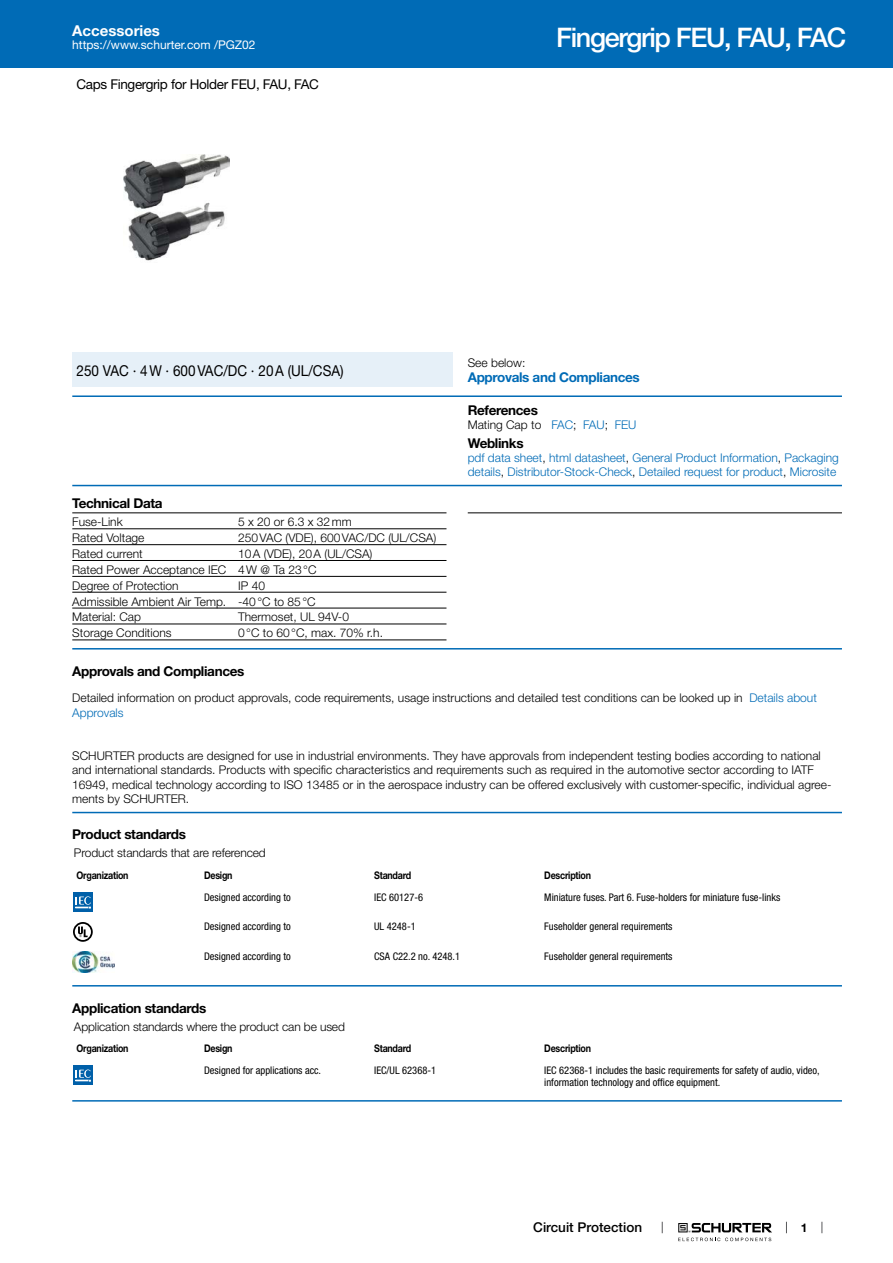
<style>
.page{position:relative;width:893px;height:1263px;background:#fff}
.page>*{position:absolute;margin:0;border:0;box-sizing:border-box;transform-origin:0 0}
.t1{font:500 27px "Helvetica Neue LT";letter-spacing:-.05em;color:#fff}
.t2{font:15px "Helvetica Neue LT";color:#000;scale:.9 1}
.t3{font:700 15px "Helvetica Neue LT";color:#fff}
.t4{font:700 13.5px "Helvetica Neue LT";letter-spacing:-.025em;color:#000}
.t5{font:13.5px "Helvetica Neue LT";letter-spacing:-.025em;color:#000}
.t6{font:700 13.5px "Helvetica Neue LT";letter-spacing:-.025em;color:#006bb6}
.t7{font:500 13.5px "Helvetica Neue LT";color:#000}
.t8{font:300 12px/15.9px "Helvetica Neue LT";color:#000}
.t9{font:300 12px/14.4px "Helvetica Neue LT";color:#006bb6}
.t10{font:12px "Helvetica Neue LT";color:#fff}
.t11{font:700 12px "Helvetica Neue LT";color:#000}
.t12{font:condensed 10.5px/12.6px "Helvetica Neue LT";color:#000}
.t13{font:700 10.5px "Helvetica Neue LT";letter-spacing:-.025em;color:#000;scale:.85 1}
.s1{color:#006bb6}
.s2{color:#000}
</style>
<div class="page">
<svg style="left:678px;top:1223px;width:94px;height:18px"></svg>
<div style="left:0;top:0;width:893px;height:68px;background:#006bb6"></div>
<img style="left:123px;top:154px;width:107px;height:107px">
<div style="left:72px;top:353px;width:381px;height:34px;background:#e6f0f8"></div>
<hr style="left:72px;top:395px;width:770px;height:2px;background:#006bb6">
<hr style="left:72px;top:485px;width:770px;height:1px;background:#006bb6">
<hr style="left:72px;top:512px;width:374px;height:1px;background:#000">
<hr style="left:72px;top:528px;width:374px;height:1px;background:#000">
<hr style="left:72px;top:544px;width:374px;height:1px;background:#000">
<hr style="left:72px;top:560px;width:374px;height:1px;background:#000">
<hr style="left:72px;top:576px;width:374px;height:1px;background:#000">
<hr style="left:72px;top:592px;width:374px;height:1px;background:#000">
<hr style="left:72px;top:608px;width:374px;height:1px;background:#000">
<hr style="left:72px;top:624px;width:374px;height:1px;background:#000">
<hr style="left:72px;top:639px;width:374px;height:1px;background:#000">
<hr style="left:468px;top:512px;width:374px;height:1px;background:#000">
<hr style="left:72px;top:648px;width:770px;height:1px;background:#006bb6">
<hr style="left:72px;top:812px;width:770px;height:1px;background:#006bb6">
<div style="left:73px;top:892px;width:20px;height:20px;background:#0060a9"></div>
<svg style="left:75px;top:896px;width:16px;height:13px"></svg>
<svg style="left:73px;top:922px;width:20px;height:20px"></svg>
<img style="left:72px;top:951px;width:42px;height:21px">
<hr style="left:72px;top:985px;width:770px;height:1px;background:#006bb6">
<svg style="left:73px;top:1065px;width:20px;height:1px"></svg>
<div style="left:73px;top:1066px;width:20px;height:19px;background:#0060a9"></div>
<svg style="left:75px;top:1069px;width:16px;height:13px"></svg>
<hr style="left:72px;top:1100px;width:770px;height:1px;background:#006bb6">
<p class="t3" style="left:72px;top:21px;width:89px">Accessories</p>
<p class="t10" style="left:72px;top:38px;width:185px">https://www.schurter.com /PGZ02</p>
<p class="t5" style="left:77px;top:76px;width:244px">Caps Fingergrip for Holder FEU, FAU, FAC</p>
<h1 class="t1" style="left:556px;top:21px;width:292px">Fingergrip FEU, FAU, FAC</h1>
<p class="t2" style="left:77px;top:362px;width:298px">250 VAC · 4W · 600VAC/DC · 20A (UL/CSA)</p>
<p class="t4" style="left:72px;top:495px;width:92px">Technical Data</p>
<p class="t8" style="left:72px;top:514px;width:52px">Fuse-Link</p>
<p class="t8" style="left:238px;top:514px;width:115px">5 x 20 or 6.3 x 32mm</p>
<p class="t8" style="left:72px;top:530px;width:74px">Rated Voltage</p>
<p class="t8" style="left:238px;top:530px;width:200px">250VAC (VDE), 600VAC/DC (UL/CSA)</p>
<p class="t8" style="left:72px;top:545px;width:72px">Rated current</p>
<p class="t8" style="left:72px;top:545px;width:302px;text-indent:166px">10A (VDE), 20A (UL/CSA)<br>Rated Power Acceptance IEC 4W @ Ta 23°C<br>Degree of Protection</p>
<p class="t8" style="left:72px;top:577px;width:245px;text-indent:166px">IP 40<br>Admissible Ambient Air Temp. -40°C to 85°C<br>Material: Cap</p>
<p class="t8" style="left:238px;top:609px;width:112px">Thermoset, UL 94V-0</p>
<p class="t8" style="left:468px;top:354px;width:59px">See below:</p>
<p class="t6" style="left:468px;top:368px;width:174px">Approvals and Compliances</p>
<p class="t4" style="left:468px;top:402px;width:72px">References</p>
<p class="t8" style="left:468px;top:416px;width:170px">Mating Cap to <span class="s1">FAC</span>; <span class="s1">FAU</span>; <span class="s1">FEU</span></p>
<p class="t4" style="left:468px;top:435px;width:57px">Weblinks</p>
<p class="t9" style="left:468px;top:450px;width:372px">pdf data sheet<span class="s2">,</span> html datasheet<span class="s2">,</span> General Product Information<span class="s2">,</span> Packaging details<span class="s2">,</span> Distributor-Stock-Check<span class="s2">,</span> Detailed request for product<span class="s2">,</span> Microsite</p>
<p class="t8" style="left:72px;top:625px;width:101px">Storage Conditions</p>
<p class="t8" style="left:238px;top:625px;width:146px">0°C to 60°C, max. 70% r.h.</p>
<p class="t4" style="left:72px;top:662px;width:174px">Approvals and Compliances</p>
<p class="t8" style="left:72px;top:690px;width:746px;line-height:14.4px">Detailed information on product approvals, code requirements, usage instructions and detailed test conditions can be looked up in <span class="s1">Details about<br>Approvals</span></p>
<p class="t8" style="left:72px;top:748px;width:761px;line-height:14.4px">SCHURTER products are designed for use in industrial environments. They have approvals from independent testing bodies according to national and international standards. Products with specific characteristics and requirements such as required in the automotive sector according to IATF 16949, medical technology according to ISO 13485 or in the aerospace industry can be offered exclusively with customer-specific, individual agree&shy;ments by SCHURTER.</p>
<p class="t4" style="left:72px;top:826px;width:115px">Product standards</p>
<p class="t8" style="left:74px;top:845px;width:193px">Product standards that are referenced</p>
<p class="t13" style="left:77px;top:869px;width:63px">Organization</p>
<p class="t13" style="left:204px;top:869px;width:35px">Design</p>
<p class="t13" style="left:374px;top:869px;width:45px">Standard</p>
<p class="t13" style="left:544px;top:869px;width:57px">Description</p>
<p class="t12" style="left:204px;top:890px;width:88px">Designed according to</p>
<p class="t12" style="left:374px;top:890px;width:50px">IEC 60127-6</p>
<p class="t12" style="left:544px;top:890px;width:238px">Miniature fuses. Part 6. Fuse-holders for miniature fuse-links</p>
<p class="t12" style="left:204px;top:920px;width:88px">Designed according to</p>
<p class="t12" style="left:374px;top:920px;width:43px">UL 4248-1</p>
<p class="t12" style="left:544px;top:920px;width:130px">Fuseholder general requirements</p>
<p class="t12" style="left:204px;top:950px;width:88px">Designed according to</p>
<p class="t12" style="left:374px;top:950px;width:87px">CSA C22.2 no. 4248.1</p>
<p class="t12" style="left:544px;top:950px;width:130px">Fuseholder general requirements</p>
<p class="t4" style="left:72px;top:999px;width:135px">Application standards</p>
<p class="t8" style="left:74px;top:1018px;width:272px">Application standards where the product can be used</p>
<p class="t13" style="left:77px;top:1042px;width:63px">Organization</p>
<p class="t13" style="left:204px;top:1042px;width:35px">Design</p>
<p class="t13" style="left:374px;top:1042px;width:45px">Standard</p>
<p class="t13" style="left:544px;top:1042px;width:57px">Description</p>
<p class="t12" style="left:204px;top:1064px;width:119px">Designed for applications acc.</p>
<p class="t12" style="left:374px;top:1064px;width:63px">IEC/UL 62368-1</p>
<p class="t12" style="left:544px;top:1064px;width:277px">IEC 62368-1 includes the basic requirements for safety of audio, video, information technology and office equipment.</p>
<p class="t7" style="left:533px;top:1219px;width:110px">Circuit Protection</p>
<p class="t11" style="left:801px;top:1220px;width:8px">1</p>
</div>
